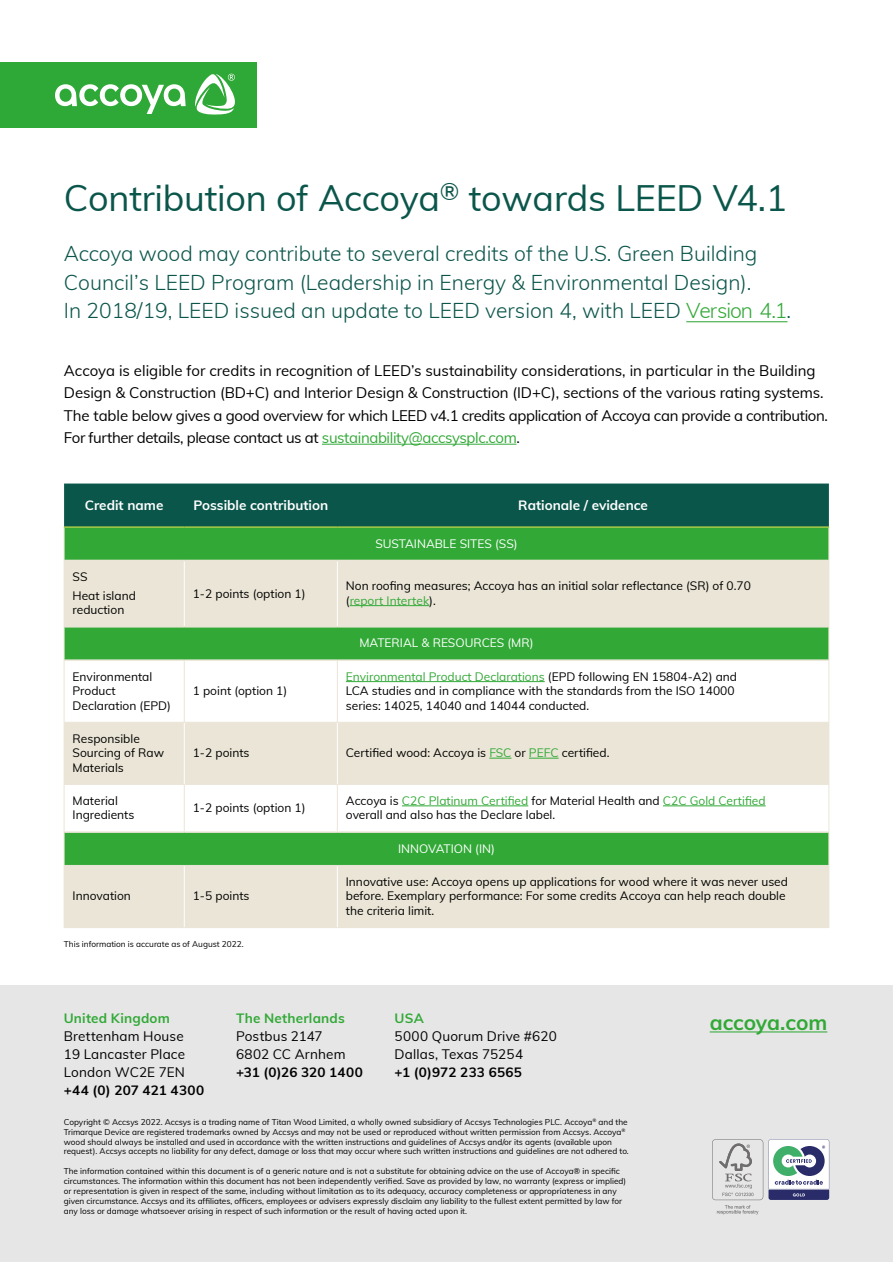
<style>
.page{position:relative;width:893px;height:1263px;background:#fff}
.page>*{position:absolute;margin:0;border:0;box-sizing:border-box;transform-origin:0 0}
.t1{font:36px "Muli";letter-spacing:-.005em;color:#0b564b}
.t2{font:300 21px/28.5px "Muli";color:#0b564b}
.t3{font:700 21px "Muli";color:#32a937}
.t4{font:15px/22.5px "Muli";letter-spacing:-.005em;color:#000}
.t5{font:13.5px/18px "Muli";letter-spacing:.01em;color:#000}
.t6{font:700 13.5px "Muli";color:#fff}
.t7{font:700 13.5px "Muli";letter-spacing:.015em;color:#000}
.t8{font:700 13.5px "Muli";letter-spacing:.015em;color:#32a937}
.t9{font:12px/14.4px "Muli";color:#000}
.t10{font:12px "Muli";color:#fff}
.t11{font:8.25px/9.9px "Muli";color:#000}
.s1{color:#32a937}
</style>
<div class="page">
<div style="left:0;top:985px;width:893px;height:276px;background:#e6e6e6"></div>
<svg style="left:712px;top:1139px;width:117px;height:75px"></svg>
<hr style="left:710px;top:1031px;width:117px;height:1px;background:#32a937">
<div style="left:0;top:62px;width:257px;height:66px;background:#2ea836"></div>
<svg style="left:55px;top:84px;width:131px;height:30px"></svg>
<svg style="left:195px;top:74px;width:40px;height:41px"></svg>
<hr style="left:322px;top:444px;width:194px;height:1px;background:#32a937">
<hr style="left:686px;top:321px;width:101px;height:1px;background:#32a937">
<div style="left:64px;top:483px;width:765px;height:43px;background:#0b564b"></div>
<div style="left:65px;top:528px;width:764px;height:32px;background:#32a937"></div>
<svg style="left:65px;top:561px;width:764px;height:366px;fill:#eae5d6"></svg>
<svg style="left:65px;top:661px;width:764px;height:170px"></svg>
<hr style="left:184px;top:561px;width:1px;height:65px;background:#fff">
<hr style="left:337px;top:561px;width:1px;height:65px;background:#fff">
<hr style="left:184px;top:722px;width:1px;height:62px;background:#fff">
<hr style="left:337px;top:722px;width:1px;height:62px;background:#fff">
<hr style="left:184px;top:866px;width:1px;height:61px;background:#fff">
<hr style="left:337px;top:866px;width:1px;height:61px;background:#fff">
<hr style="left:64px;top:526px;width:120px;height:2px;background:#a4c945">
<hr style="left:184px;top:526px;width:153px;height:2px;background:#a4c945">
<hr style="left:337px;top:526px;width:492px;height:2px;background:#a4c945">
<hr style="left:64px;top:528px;width:1px;height:32px;background:#eae5d6">
<hr style="left:829px;top:528px;width:1px;height:32px;background:#eae5d6">
<hr style="left:64px;top:560px;width:1px;height:67px;background:#eae5d6">
<hr style="left:64px;top:560px;width:120px;height:1px;background:#eae5d6">
<hr style="left:184px;top:560px;width:153px;height:1px;background:#eae5d6">
<hr style="left:337px;top:560px;width:492px;height:1px;background:#eae5d6">
<hr style="left:829px;top:560px;width:1px;height:67px;background:#eae5d6">
<hr style="left:64px;top:627px;width:1px;height:33px;background:#eae5d6">
<hr style="left:64px;top:626px;width:120px;height:1px;background:#eae5d6">
<hr style="left:184px;top:626px;width:153px;height:1px;background:#eae5d6">
<hr style="left:337px;top:626px;width:492px;height:1px;background:#eae5d6">
<hr style="left:829px;top:627px;width:1px;height:33px;background:#eae5d6">
<hr style="left:64px;top:660px;width:1px;height:62px;background:#eae5d6">
<hr style="left:64px;top:659px;width:120px;height:2px;background:#eae5d6">
<hr style="left:184px;top:661px;width:1px;height:61px;background:#eae5d6">
<hr style="left:184px;top:659px;width:153px;height:2px;background:#eae5d6">
<hr style="left:337px;top:661px;width:1px;height:61px;background:#eae5d6">
<hr style="left:337px;top:659px;width:492px;height:2px;background:#eae5d6">
<hr style="left:829px;top:660px;width:1px;height:62px;background:#eae5d6">
<hr style="left:64px;top:722px;width:1px;height:62px;background:#eae5d6">
<hr style="left:64px;top:722px;width:120px;height:1px;background:#eae5d6">
<hr style="left:184px;top:722px;width:153px;height:1px;background:#eae5d6">
<hr style="left:337px;top:722px;width:492px;height:1px;background:#eae5d6">
<hr style="left:829px;top:722px;width:1px;height:62px;background:#eae5d6">
<hr style="left:64px;top:785px;width:1px;height:47px;background:#eae5d6">
<hr style="left:64px;top:784px;width:120px;height:1px;background:#eae5d6">
<hr style="left:184px;top:785px;width:1px;height:46px;background:#eae5d6">
<hr style="left:184px;top:784px;width:153px;height:1px;background:#eae5d6">
<hr style="left:337px;top:785px;width:1px;height:46px;background:#eae5d6">
<hr style="left:337px;top:784px;width:492px;height:1px;background:#eae5d6">
<hr style="left:829px;top:785px;width:1px;height:47px;background:#eae5d6">
<hr style="left:64px;top:832px;width:1px;height:33px;background:#eae5d6">
<hr style="left:64px;top:831px;width:120px;height:2px;background:#eae5d6">
<hr style="left:184px;top:831px;width:153px;height:2px;background:#eae5d6">
<hr style="left:337px;top:831px;width:492px;height:2px;background:#eae5d6">
<hr style="left:829px;top:832px;width:1px;height:33px;background:#eae5d6">
<hr style="left:64px;top:866px;width:1px;height:61px;background:#eae5d6">
<hr style="left:64px;top:865px;width:120px;height:1px;background:#eae5d6">
<hr style="left:64px;top:927px;width:120px;height:1px;background:#eae5d6">
<hr style="left:184px;top:865px;width:153px;height:1px;background:#eae5d6">
<hr style="left:184px;top:927px;width:153px;height:1px;background:#eae5d6">
<hr style="left:337px;top:865px;width:492px;height:1px;background:#eae5d6">
<hr style="left:829px;top:866px;width:1px;height:61px;background:#eae5d6">
<hr style="left:337px;top:927px;width:492px;height:1px;background:#eae5d6">
<hr style="left:350px;top:605px;width:79px;height:1px;background:#32a937">
<hr style="left:346px;top:681px;width:199px;height:1px;background:#32a937">
<svg style="left:489px;top:758px;width:22px;height:1px"></svg>
<hr style="left:529px;top:758px;width:30px;height:1px;background:#32a937">
<hr style="left:402px;top:805px;width:126px;height:1px;background:#32a937">
<hr style="left:663px;top:805px;width:103px;height:1px;background:#32a937">
<h1 class="t1" style="left:64px;top:172px;width:725px">Contribution of Accoya<sup>®</sup> towards LEED V4.1</h1>
<h2 class="t2" style="left:64px;top:238px;width:729px">Accoya wood may contribute to several credits of the U.S. Green Building<br>Council’s LEED Program (Leadership in Energy &amp; Environmental Design).<br>In 2018/19, LEED issued an update to LEED version 4, with LEED <span class="s1">Version 4.1</span>.</h2>
<p class="t4" style="left:64px;top:358px;width:766px">Accoya is eligible for credits in recognition of LEED’s sustainability considerations, in particular in the Building Design &amp; Construction (BD+C) and Interior Design &amp; Construction (ID+C), sections of the various rating systems.<br>The table below gives a good overview for which LEED v4.1 credits application of Accoya can provide a contribution.<br>For further details, please contact us at <span class="s1">sustainability@accsysplc.com</span>.</p>
<h3 class="t6" style="left:85px;top:495px;width:80px">Credit name</h3>
<h3 class="t6" style="left:193px;top:495px;width:136px">Possible contribution</h3>
<h3 class="t6" style="left:518px;top:495px;width:131px">Rationale / evidence</h3>
<h3 class="t10" style="left:375px;top:535px;width:144px">SUSTAINABLE SITES (SS)</h3>
<h3 class="t9" style="left:73px;top:567px;width:65px;line-height:18.6px">SS<br>Heat island</h3>
<h3 class="t9" style="left:73px;top:602px;width:53px">reduction</h3>
<h3 class="t9" style="left:193px;top:585px;width:114px">1-2 points (option 1)</h3>
<h3 class="t9" style="left:346px;top:578px;width:407px">Non roofing measures; Accoya has an initial solar reflectance (SR) of 0.70 (<span class="s1">report Intertek</span>).</h3>
<h3 class="t10" style="left:359px;top:634px;width:176px">MATERIAL &amp; RESOURCES (MR)</h3>
<h3 class="t9" style="left:73px;top:669px;width:100px">Environmental<br>Product<br>Declaration (EPD)</h3>
<h3 class="t9" style="left:73px;top:731px;width:93px">Responsible<br>Sourcing of Raw<br>Materials</h3>
<h3 class="t9" style="left:193px;top:683px;width:96px">1 point (option 1)</h3>
<h3 class="t9" style="left:346px;top:669px;width:393px"><span class="s1">Environmental Product Declarations</span> (EPD following EN 15804-A2) and<br>LCA studies and in compliance with the standards from the ISO 14000 series: 14025, 14040 and 14044 conducted.</h3>
<h3 class="t9" style="left:193px;top:745px;width:58px">1-2 points</h3>
<h3 class="t9" style="left:346px;top:745px;width:265px">Certified wood: Accoya is <span class="s1">FSC</span> or <span class="s1">PEFC</span> certified.</h3>
<h3 class="t9" style="left:73px;top:793px;width:63px">Material<br>Ingredients</h3>
<h3 class="t9" style="left:193px;top:800px;width:114px">1-2 points (option 1)</h3>
<h3 class="t9" style="left:346px;top:793px;width:421px">Accoya is <span class="s1">C2C Platinum Certified</span> for Material Health and <span class="s1">C2C Gold Certified </span>overall and also has the Declare label.</h3>
<h3 class="t10" style="left:398px;top:840px;width:98px">INNOVATION (IN)</h3>
<h3 class="t9" style="left:73px;top:888px;width:60px">Innovation</h3>
<h3 class="t9" style="left:193px;top:888px;width:58px">1-5 points</h3>
<h3 class="t9" style="left:346px;top:874px;width:444px">Innovative use: Accoya opens up applications for wood where it was never used before. Exemplary performance: For some credits Accoya can help reach double the criteria limit.</h3>
<p class="t11" style="left:64px;top:939px;width:181px">This information is accurate as of August 2022.</p>
<h3 class="t8" style="left:64px;top:1008px;width:108px">United Kingdom</h3>
<h3 class="t5" style="left:64px;top:1026px;width:123px;text-align:justify">Brettenham House 19 Lancaster Place London WC2E 7EN</h3>
<h3 class="t7" style="left:64px;top:1080px;width:142px">+44 (0) 207 421 4300</h3>
<h3 class="t8" style="left:236px;top:1008px;width:110px">The Netherlands</h3>
<h3 class="t5" style="left:236px;top:1026px;width:111px">Postbus 2147<br>6802 CC Arnhem</h3>
<h3 class="t7" style="left:236px;top:1062px;width:128px">+31 (0)26 320 1400</h3>
<h3 class="t8" style="left:395px;top:1008px;width:31px">USA</h3>
<h3 class="t5" style="left:395px;top:1026px;width:164px">5000 Quorum Drive #620<br>Dallas, Texas 75254</h3>
<h3 class="t7" style="left:395px;top:1062px;width:129px">+1 (0)972 233 6565</h3>
<p class="t11" style="left:64px;top:1116px;width:566px">Copyright © Accsys 2022. Accsys is a trading name of Titan Wood Limited, a wholly owned subsidiary of Accsys Technologies PLC. Accoya<sup>®</sup> and the Trimarque Device are registered trademarks owned by Accsys and may not be used or reproduced without written permission from Accsys. Accoya<sup>® </sup>wood should always be installed and used in accordance with the written instructions and guidelines of Accsys and/or its agents (available upon request). Accsys accepts no liability for any defect, damage or loss that may occur where such written instructions and guidelines are not adhered to.</p>
<p class="t11" style="left:64px;top:1166px;width:564px">The information contained within this document is of a generic nature and is not a substitute for obtaining advice on the use of Accoya® in specific circumstances. The information within this document has not been independently verified. Save as provided by law, no warranty (express or implied) or representation is given in respect of the same, including without limitation as to its adequacy, accuracy completeness or appropriateness in any given circumstance. Accsys and its affiliates, officers, employees or advisers expressly disclaim any liability to the fullest extent permitted by law for any loss or damage whatsoever arising in respect of such information or the result of having acted upon it.</p>
<h2 class="t3" style="left:710px;top:1007px;width:119px">accoya.com</h2>
</div>
